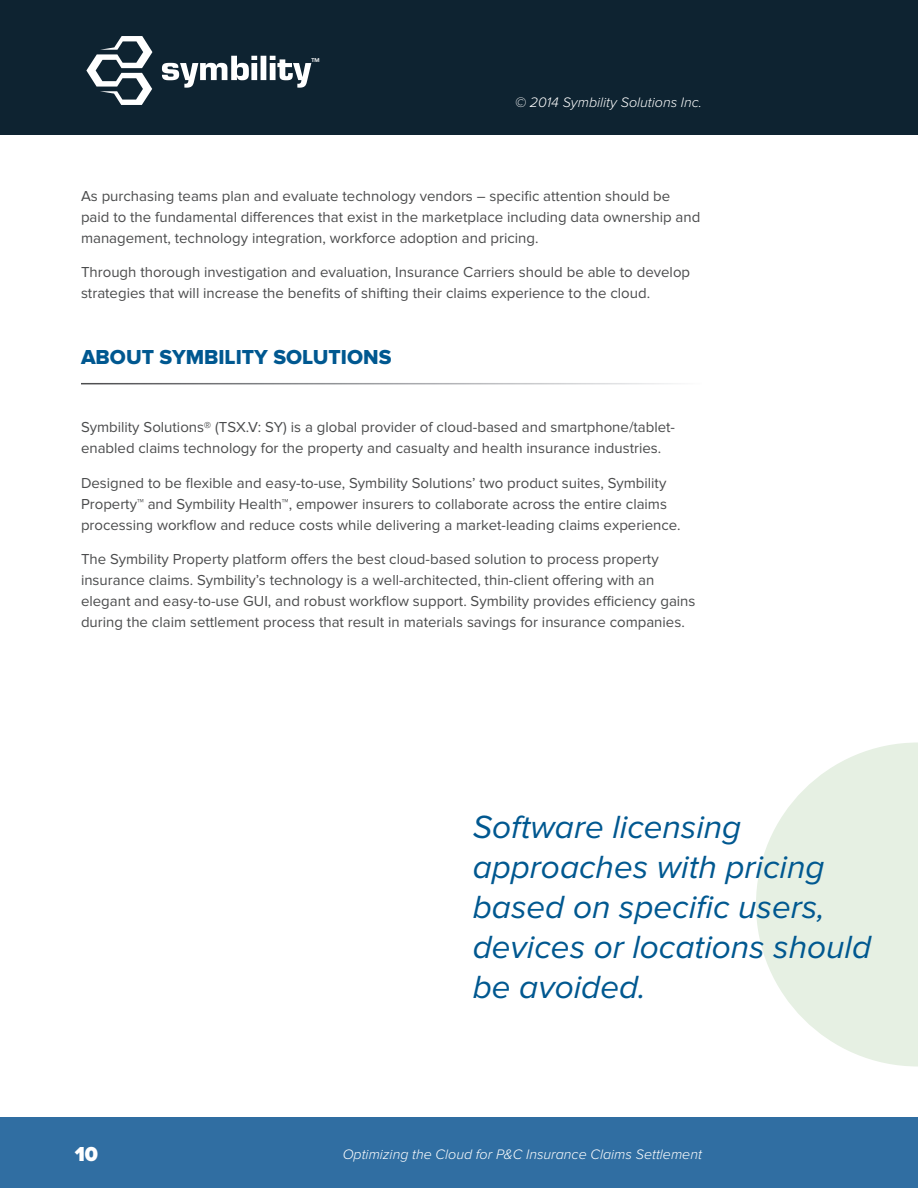
<style>
.page{position:relative;width:918px;height:1188px;background:#fff}
.page>*{position:absolute;margin:0;border:0;box-sizing:border-box;transform-origin:0 0}
.t1{font:italic 33.3px/39.9px "Proxima Nova";color:#005890}
.t2{font:21px "Proxima Nova Extrabld";color:#005890}
.t3{font:900 21px "Proxima Nova";color:#fff}
.t4{font:15px/21px "Proxima Nova";color:#4b4c4d}
.t5{font:italic 300 14.25px "Proxima Nova";color:#fff}
.t6{font:700 5.7px "Eurostile";color:#fff}
</style>
<div class="page">
<div style="left:0;top:0;width:918px;height:135px;background:#0e2331"></div>
<div style="left:0;top:1118px;width:918px;height:70px;background:#306ea2"></div>
<svg style="left:86px;top:36px;width:66px;height:69px"></svg>
<svg style="left:162px;top:56px;width:149px;height:32px"></svg>
<svg style="left:756px;top:742px;width:162px;height:324px;fill:#e6f0e3"></svg>
<p class="t6" style="left:312px;top:57px;width:10px">TM</p>
<p class="t5" style="left:515px;top:94px;width:188px">© 2014 Symbility Solutions Inc.</p>
<p class="t4" style="left:81px;top:186px;width:621px">As purchasing teams plan and evaluate technology vendors – specific attention should be paid to the fundamental differences that exist in the marketplace including data ownership and management, technology integration, workforce adoption and pricing.</p>
<p class="t4" style="left:81px;top:262px;width:611px">Through thorough investigation and evaluation, Insurance Carriers should be able to develop strategies that will increase the benefits of shifting their claims experience to the cloud.</p>
<h2 class="t2" style="left:81px;top:345px;width:312px">ABOUT SYMBILITY SOLUTIONS</h2>
<p class="t4" style="left:81px;top:417px;width:596px">Symbility Solutions® (TSX.V: SY) is a global provider of cloud-based and smartphone/tablet&shy;enabled claims technology for the property and casualty and health insurance industries.</p>
<p class="t4" style="left:81px;top:473px;width:601px">Designed to be flexible and easy-to-use, Symbility Solutions’ two product suites, Symbility<br>Property™ and Symbility Health™, empower insurers to collaborate across the entire claims processing workflow and reduce costs while delivering a market-leading claims experience.</p>
<p class="t4" style="left:81px;top:549px;width:616px">The Symbility Property platform offers the best cloud-based solution to process property insurance claims. Symbility’s technology is a well-architected, thin-client offering with an elegant and easy-to-use GUI, and robust workflow support. Symbility provides efficiency gains during the claim settlement process that result in materials savings for insurance companies.</p>
<h1 class="t1" style="left:473px;top:807px;width:400px">Software licensing approaches with pricing based on specific users, devices or locations should be avoided.</h1>
<h2 class="t3" style="left:75px;top:1142px;width:25px">10</h2>
<p class="t5" style="left:343px;top:1146px;width:361px">Optimizing the Cloud for P&amp;C Insurance Claims Settlement</p>
</div>
